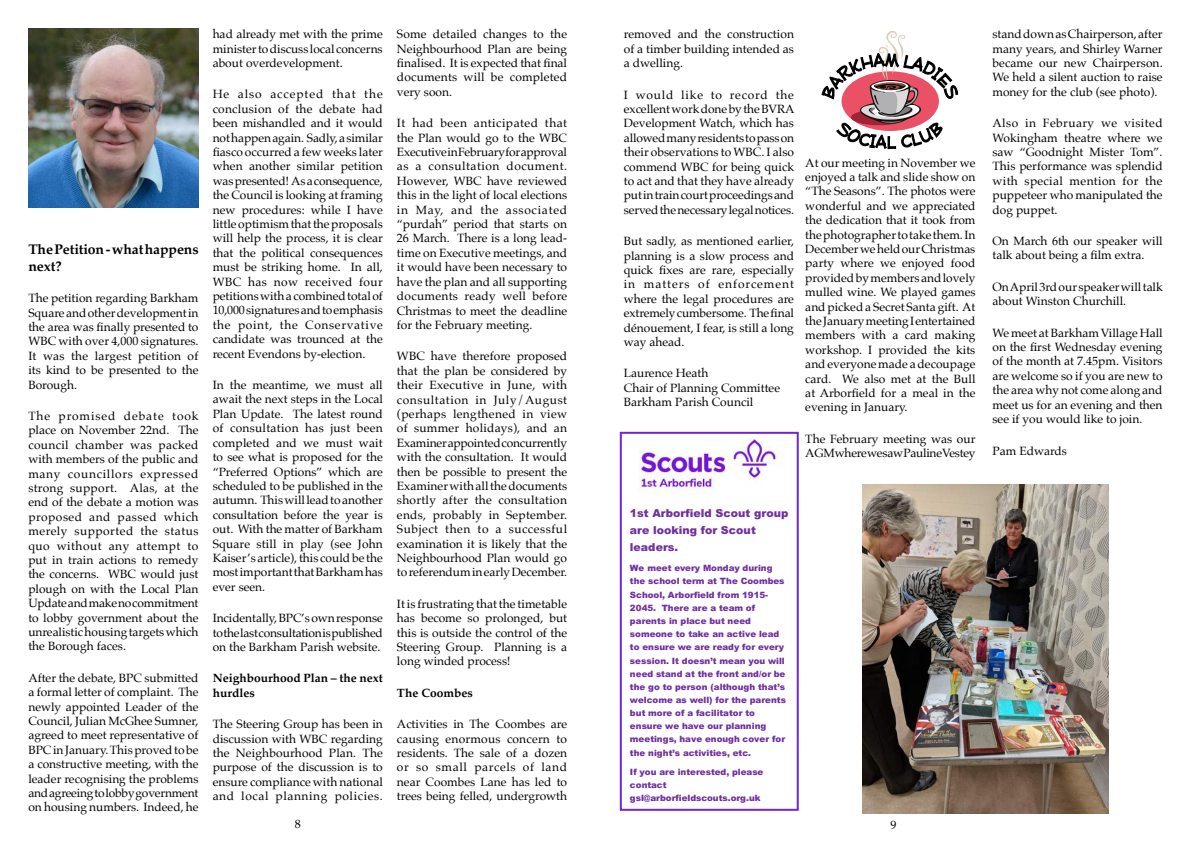
<style>
.page{position:relative;width:1191px;height:842px;background:#fff}
.page>*{position:absolute;margin:0;border:0;box-sizing:border-box;transform-origin:0 0}
.t1{font:700 14px/16.8px "Palatino";letter-spacing:-.01em;color:#000}
.t2{font:12px/14.4px "Palatino";color:#000;text-align:justify}
.t3{font:12px/14.4px "Palatino";letter-spacing:-.02em;color:#000}
.t4{font:700 12px/14.4px "Palatino";color:#000}
.t5{font:900 11px/16.7px "Arial";letter-spacing:.005em;color:#7030a0}
.t6{font:900 8.7px/13.2px "Arial";color:#7030a0}
</style>
<div class="page">
<img style="left:28px;top:28px;width:170px;height:180px">
<img style="left:638px;top:438px;width:140px;height:57px">
<img style="left:862px;top:485px;width:246px;height:329px">
<svg style="left:821px;top:31px;width:137px;height:119px"></svg>
<div style="left:620px;top:432px;width:178px;height:379px;border:2px solid #7522dd"></div>
<p class="t1" style="left:28px;top:240px;width:172px">The Petition - what happens next?</p>
<p class="t2" style="left:28px;top:291px;width:172px">The petition regarding Barkham Square and other development in the area was finally presented to WBC with over 4,000 signatures.<br>It was the largest petition of its kind to be presented to the Borough.</p>
<p class="t2" style="left:28px;top:409px;width:172px">The promised debate took place on November 22nd. The council chamber was packed with members of the public and many councillors expressed strong support. Alas, at the end of the debate a motion was proposed and passed which merely supported the status quo without any attempt to put in train actions to remedy the concerns. WBC would just plough on with the Local Plan Update and make no commitment to lobby government about the unrealistic housing targets which the Borough faces.</p>
<p class="t2" style="left:28px;top:670px;width:172px">After the debate, BPC submitted a formal letter of complaint. The newly appointed Leader of the Council, Julian McGhee Sumner, agreed to meet representative of BPC in January. This proved to be a constructive meeting, with the leader recognising the problems and agreeing to lobby government on housing numbers. Indeed, he</p>
<p class="t2" style="left:213px;top:27px;width:172px">had already met with the prime minister to discuss local concerns about overdevelopment.</p>
<p class="t2" style="left:213px;top:87px;width:172px">He also accepted that the conclusion of the debate had been mishandled and it would not happen again. Sadly, a similar fiasco occurred a few weeks later when another similar petition was presented! As a consequence, the Council is looking at framing new procedures: while I have little optimism that the proposals will help the process, it is clear that the political consequences must be striking home. In all, WBC has now received four petitions with a combined total of 10,000 signatures and to emphasis the point, the Conservative candidate was trounced at the recent Evendons by-election.</p>
<p class="t2" style="left:213px;top:378px;width:172px">In the meantime, we must all await the next steps in the Local Plan Update. The latest round of consultation has just been completed and we must wait to see what is proposed for the “Preferred Options” which are scheduled to be published in the autumn. This will lead to another consultation before the year is out. With the matter of Barkham Square still in play (see John Kaiser’s article), this could be the most important that Barkham has ever seen.</p>
<p class="t2" style="left:213px;top:611px;width:172px">Incidentally, BPC’s own response to the last consultation is published on the Barkham Parish website.</p>
<p class="t4" style="left:213px;top:671px;width:172px">Neighbourhood Plan – the next hurdles</p>
<p class="t2" style="left:213px;top:717px;width:172px">The Steering Group has been in discussion with WBC regarding the Neighbourhood Plan. The purpose of the discussion is to ensure compliance with national and local planning policies.</p>
<p class="t2" style="left:397px;top:27px;width:172px">Some detailed changes to the Neighbourhood Plan are being finalised. It is expected that final documents will be completed very soon.</p>
<p class="t2" style="left:397px;top:116px;width:172px">It had been anticipated that the Plan would go to the WBC Executive in February for approval as a consultation document.<br>However, WBC have reviewed this in the light of local elections in May, and the associated “purdah” period that starts on 26 March. There is a long lead&shy;time on Executive meetings, and it would have been necessary to have the plan and all supporting documents ready well before Christmas to meet the deadline for the February meeting.</p>
<p class="t2" style="left:397px;top:349px;width:172px">WBC have therefore proposed that the plan be considered by their Executive in June, with consultation in July/August (perhaps lengthened in view of summer holidays), and an Examiner appointed concurrently with the consultation. It would then be possible to present the Examiner with all the documents shortly after the consultation ends, probably in September.<br>Subject then to a successful examination it is likely that the Neighbourhood Plan would go to referendum in early December.</p>
<p class="t2" style="left:397px;top:596px;width:172px">It is frustrating that the timetable has become so prolonged, but this is outside the control of the Steering Group. Planning is a long winded process!</p>
<p class="t4" style="left:397px;top:685px;width:77px">The Coombes</p>
<p class="t2" style="left:397px;top:717px;width:172px">Activities in The Coombes are causing enormous concern to residents. The sale of a dozen or so small parcels of land near Coombes Lane has led to trees being felled, undergrowth</p>
<p class="t2" style="left:624px;top:27px;width:172px">removed and the construction of a timber building intended as a dwelling.</p>
<p class="t2" style="left:624px;top:87px;width:172px">I would like to record the excellent work done by the BVRA Development Watch, which has allowed many residents to pass on their observations to WBC. I also commend WBC for being quick to act and that they have already put in train court proceedings and served the necessary legal notices.</p>
<p class="t2" style="left:624px;top:234px;width:172px">But sadly, as mentioned earlier, planning is a slow process and quick fixes are rare, especially in matters of enforcement where the legal procedures are extremely cumbersome. The final dénouement, I fear, is still a long way ahead.</p>
<p class="t2" style="left:624px;top:366px;width:158px;text-align:left">Laurence Heath<br>Chair of Planning Committee<br>Barkham Parish Council</p>
<p class="t2" style="left:805px;top:155px;width:172px">At our meeting in November we enjoyed a talk and slide show on “The Seasons”. The photos were wonderful and we appreciated the dedication that it took from the photographer to take them. In December we held our Christmas party where we enjoyed food provided by members and lovely mulled wine. We played games and picked a Secret Santa gift. At the January meeting I entertained members with a card making workshop. I provided the kits and everyone made a decoupage card. We also met at the Bull at Arborfield for a meal in the evening in January.</p>
<p class="t3" style="left:805px;top:431px;width:172px">The February meeting was our<br>AGM where we saw Pauline Vestey</p>
<p class="t5" style="left:630px;top:504px;width:160px">1st Arborfield Scout group are looking for Scout leaders.</p>
<p class="t6" style="left:630px;top:561px;width:158px">We meet every Monday during the school term at The Coombes<br>School, Arborfield from 1915-<br>2045. There are a team of parents in place but need someone to take an active lead to ensure we are ready for every session. It doesn’t mean you will need stand at the front and/or be the go to person (although that’s welcome as well) for the parents but more of a facilitator to ensure we have our planning meetings, have enough cover for the night’s activities, etc.</p>
<p class="t6" style="left:630px;top:765px;width:135px">If you are interested, please contact gsl@arborfieldscouts.org.uk</p>
<p class="t2" style="left:295px;top:817px;width:7px">8</p>
<p class="t2" style="left:890px;top:818px;width:7px">9</p>
<p class="t2" style="left:992px;top:27px;width:172px">stand down as Chairperson, after many years, and Shirley Warner became our new Chairperson.<br>We held a silent auction to raise money for the club (see photo).</p>
<p class="t2" style="left:992px;top:116px;width:172px">Also in February we visited Wokingham theatre where we saw “Goodnight Mister Tom”.<br>This performance was splendid with special mention for the puppeteer who manipulated the dog puppet.</p>
<p class="t2" style="left:992px;top:234px;width:172px">On March 6th our speaker will talk about being a film extra.</p>
<p class="t2" style="left:992px;top:279px;width:172px">On April 3rd our speaker will talk about Winston Churchill.</p>
<p class="t2" style="left:992px;top:325px;width:172px">We meet at Barkham Village Hall on the first Wednesday evening of the month at 7.45pm. Visitors are welcome so if you are new to the area why not come along and meet us for an evening and then see if you would like to join.</p>
<p class="t2" style="left:992px;top:443px;width:76px">Pam Edwards</p>
</div>
